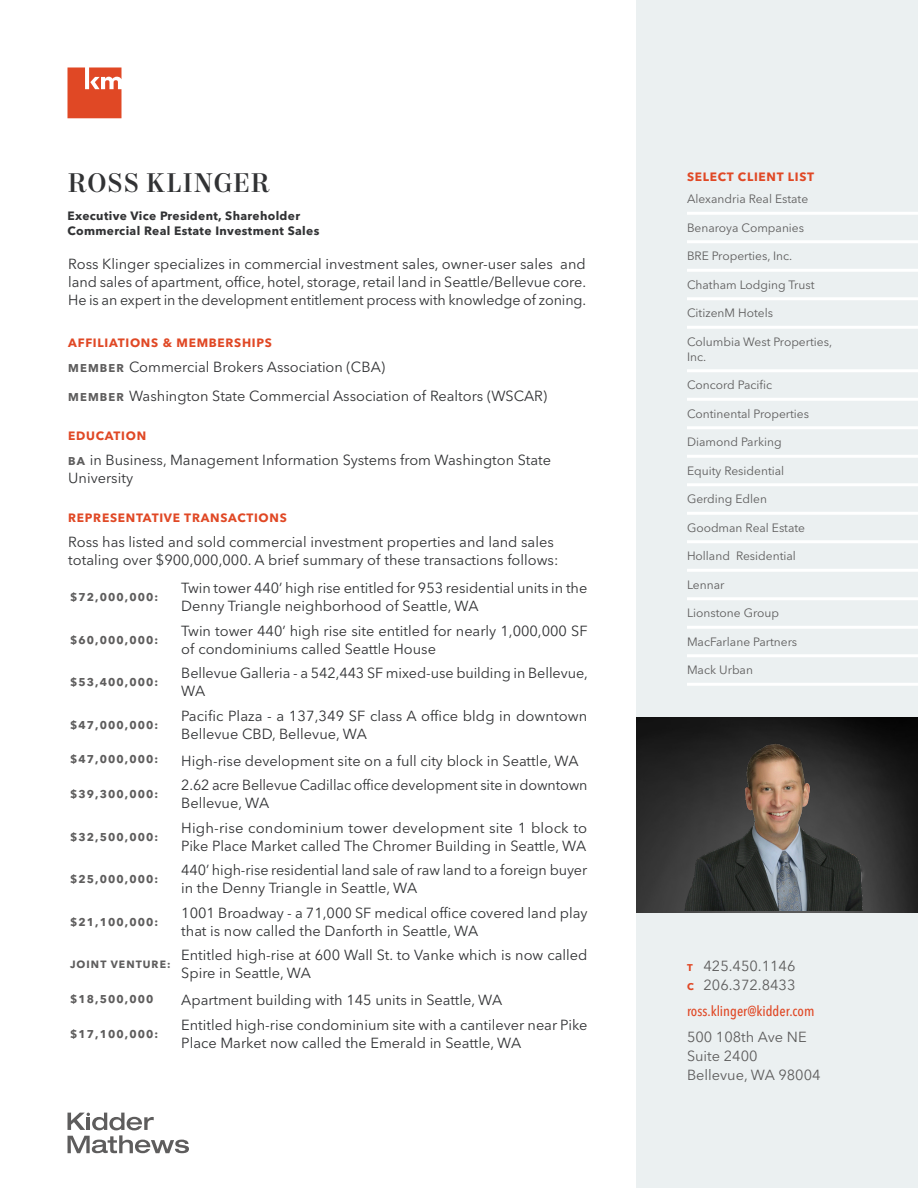
<style>
.page{position:relative;width:918px;height:1188px;background:#fff}
.page>*{position:absolute;margin:0;border:0;box-sizing:border-box;transform-origin:0 0}
.Resume_-_All_Caps_He{font:500 27px "Mort Modern 09";letter-spacing:.02em;color:#313234}
.Body_Copy_-_Charcoal{font:14.55px/18px "Avenir Next LT Pro";color:#313234}
.Proposal_-_Bullets{font:14.55px/18px "Avenir Next LT Pro";color:#313234}
.Resume_-_Contact_Inf{font:14.55px/19px "Avenir Next LT Pro";color:#5e5d5d}
.Resume_-_Contact_Inf-2{font:500 condensed 14.25px "Avenir Next LT Pro";color:#e04825}
.Lists_-_White_Underl{font:12px/15px "Avenir Next LT Pro";color:#5e5d5d}
.Subhead_-_Level_1{font:700 12px "Avenir Next LT Pro";letter-spacing:.06em;color:#e04825}
.Subhead_-_Level_2{font:700 12px/15px "Avenir Next LT Pro";letter-spacing:.03em;color:#313234}
.Body_Copy_-_Charcoal-2{font:700 11.25px "Avenir Next LT Pro";letter-spacing:.1em;color:#5e5d5d}
.Body_Copy_-_Charcoal-3{font:700 10.5px "Avenir Next LT Pro";letter-spacing:.1em;color:#5e5d5d}
.s1{font-weight:700;font-size:11.25px;color:#5e5d5d}
.s2{font-weight:700;font-size:9.75px;color:#e04825}
</style>
<div class="page">
<div style="left:636px;top:0;width:282px;height:1188px;background:#ebf0f1"></div>
<img style="left:636px;top:718px;width:282px;height:195px">
<hr style="left:687px;top:212px;width:231px;height:3px;background:#fff">
<hr style="left:687px;top:240px;width:231px;height:3px;background:#fff">
<hr style="left:687px;top:269px;width:231px;height:3px;background:#fff">
<hr style="left:687px;top:297px;width:231px;height:3px;background:#fff">
<hr style="left:687px;top:326px;width:231px;height:3px;background:#fff">
<hr style="left:687px;top:369px;width:231px;height:3px;background:#fff">
<hr style="left:687px;top:398px;width:231px;height:3px;background:#fff">
<hr style="left:687px;top:426px;width:231px;height:3px;background:#fff">
<hr style="left:687px;top:455px;width:231px;height:3px;background:#fff">
<hr style="left:687px;top:483px;width:231px;height:3px;background:#fff">
<hr style="left:687px;top:512px;width:231px;height:3px;background:#fff">
<hr style="left:687px;top:540px;width:231px;height:3px;background:#fff">
<hr style="left:687px;top:569px;width:231px;height:3px;background:#fff">
<hr style="left:687px;top:597px;width:231px;height:3px;background:#fff">
<hr style="left:687px;top:626px;width:231px;height:3px;background:#fff">
<hr style="left:687px;top:654px;width:231px;height:3px;background:#fff">
<hr style="left:687px;top:683px;width:231px;height:3px;background:#fff">
<img style="left:663px;top:732px;width:224px;height:178px">
<svg style="left:67px;top:67px;width:54px;height:51px;background:#e45f41"></svg>
<svg style="left:68px;top:1113px;width:121px;height:40px"></svg>
<p class="Resume_-_All_Caps_He" style="left:68px;top:165px;width:203px">ROSS KLINGER</p>
<p class="Subhead_-_Level_2" style="left:68px;top:208px;width:253px">Executive Vice President, Shareholder<br>Commercial Real Estate Investment Sales</p>
<p class="Body_Copy_-_Charcoal" style="left:68px;top:255px;width:519px;text-align:justify">Ross Klinger specializes in commercial investment sales, owner-user sales and land sales of apartment, office, hotel, storage, retail land in Seattle/Bellevue core.<br>He is an expert in the development entitlement process with knowledge of zoning.</p>
<p class="Subhead_-_Level_1" style="left:68px;top:336px;width:205px">AFFILIATIONS &amp; MEMBERSHIPS</p>
<p class="Proposal_-_Bullets" style="left:68px;top:358px;width:319px"><span class="s1">MEMBER</span> Commercial Brokers Association (CBA)</p>
<p class="Proposal_-_Bullets" style="left:68px;top:387px;width:481px"><span class="s1">MEMBER</span> Washington State Commercial Association of Realtors (WSCAR)</p>
<p class="Subhead_-_Level_1" style="left:68px;top:428px;width:79px">EDUCATION</p>
<p class="Proposal_-_Bullets" style="left:68px;top:451px;width:484px"><span class="s1">BA</span> in Business, Management Information Systems from Washington State<br>University</p>
<p class="Subhead_-_Level_1" style="left:68px;top:510px;width:220px">REPRESENTATIVE TRANSACTIONS</p>
<p class="Proposal_-_Bullets" style="left:68px;top:533px;width:492px">Ross has listed and sold commercial investment properties and land sales totaling over $900,000,000. A brief summary of these transactions follows:</p>
<p class="Body_Copy_-_Charcoal-2" style="left:70px;top:590px;width:90px">$72,000,000:</p>
<p class="Body_Copy_-_Charcoal" style="left:181px;top:579px;width:408px">Twin tower 440’ high rise entitled for 953 residential units in the<br>Denny Triangle neighborhood of Seattle, WA</p>
<p class="Body_Copy_-_Charcoal-2" style="left:70px;top:633px;width:90px">$60,000,000:</p>
<p class="Body_Copy_-_Charcoal" style="left:181px;top:622px;width:408px">Twin tower 440’ high rise site entitled for nearly 1,000,000 SF of condominiums called Seattle House</p>
<p class="Body_Copy_-_Charcoal-2" style="left:70px;top:675px;width:90px">$53,400,000:</p>
<p class="Body_Copy_-_Charcoal" style="left:181px;top:664px;width:408px">Bellevue Galleria - a 542,443 SF mixed-use building in Bellevue,<br>WA</p>
<p class="Body_Copy_-_Charcoal-2" style="left:70px;top:718px;width:90px">$47,000,000:</p>
<p class="Body_Copy_-_Charcoal" style="left:181px;top:707px;width:408px">Pacific Plaza - a 137,349 SF class A office bldg in downtown<br>Bellevue CBD, Bellevue, WA</p>
<p class="Body_Copy_-_Charcoal-2" style="left:70px;top:752px;width:90px">$47,000,000:</p>
<p class="Body_Copy_-_Charcoal" style="left:181px;top:752px;width:399px">High-rise development site on a full city block in Seattle, WA</p>
<p class="Body_Copy_-_Charcoal-2" style="left:70px;top:787px;width:90px">$39,300,000:</p>
<p class="Body_Copy_-_Charcoal" style="left:181px;top:776px;width:408px">2.62 acre Bellevue Cadillac office development site in downtown<br>Bellevue, WA</p>
<p class="Body_Copy_-_Charcoal-2" style="left:70px;top:830px;width:90px">$32,500,000:</p>
<p class="Body_Copy_-_Charcoal" style="left:181px;top:819px;width:408px">High-rise condominium tower development site 1 block to<br>Pike Place Market called The Chromer Building in Seattle, WA</p>
<p class="Body_Copy_-_Charcoal-2" style="left:70px;top:872px;width:90px">$25,000,000:</p>
<p class="Body_Copy_-_Charcoal" style="left:181px;top:861px;width:407px">440’ high-rise residential land sale of raw land to a foreign buyer in the Denny Triangle in Seattle, WA</p>
<p class="Body_Copy_-_Charcoal-2" style="left:70px;top:915px;width:90px">$21,100,000:</p>
<p class="Body_Copy_-_Charcoal" style="left:181px;top:904px;width:408px">1001 Broadway - a 71,000 SF medical office covered land play that is now called the Danforth in Seattle, WA</p>
<p class="Body_Copy_-_Charcoal-3" style="left:70px;top:958px;width:102px">JOINT VENTURE:</p>
<p class="Body_Copy_-_Charcoal" style="left:181px;top:946px;width:408px">Entitled high-rise at 600 Wall St. to Vanke which is now called<br>Spire in Seattle, WA</p>
<p class="Body_Copy_-_Charcoal-2" style="left:70px;top:992px;width:85px">$18,500,000</p>
<p class="Body_Copy_-_Charcoal" style="left:181px;top:991px;width:323px">Apartment building with 145 units in Seattle, WA</p>
<p class="Body_Copy_-_Charcoal-2" style="left:70px;top:1027px;width:90px">$17,100,000:</p>
<p class="Body_Copy_-_Charcoal" style="left:181px;top:1016px;width:408px">Entitled high-rise condominium site with a cantilever near Pike<br>Place Market now called the Emerald in Seattle, WA</p>
<p class="Subhead_-_Level_1" style="left:687px;top:170px;width:129px">SELECT CLIENT LIST</p>
<p class="Lists_-_White_Underl" style="left:687px;top:191px;width:123px">Alexandria Real Estate</p>
<p class="Lists_-_White_Underl" style="left:687px;top:220px;width:119px">Benaroya Companies</p>
<p class="Lists_-_White_Underl" style="left:687px;top:248px;width:107px">BRE Properties, Inc.</p>
<p class="Lists_-_White_Underl" style="left:687px;top:277px;width:129px">Chatham Lodging Trust</p>
<p class="Lists_-_White_Underl" style="left:687px;top:305px;width:88px">CitizenM Hotels</p>
<p class="Lists_-_White_Underl" style="left:687px;top:334px;width:147px">Columbia West Properties,<br>Inc.</p>
<p class="Lists_-_White_Underl" style="left:687px;top:377px;width:87px">Concord Pacific</p>
<p class="Lists_-_White_Underl" style="left:687px;top:406px;width:124px">Continental Properties</p>
<p class="Lists_-_White_Underl" style="left:687px;top:434px;width:96px">Diamond Parking</p>
<p class="Lists_-_White_Underl" style="left:687px;top:463px;width:99px">Equity Residential</p>
<p class="Lists_-_White_Underl" style="left:687px;top:491px;width:82px">Gerding Edlen</p>
<p class="Lists_-_White_Underl" style="left:687px;top:520px;width:120px">Goodman Real Estate</p>
<p class="Lists_-_White_Underl" style="left:687px;top:548px;width:110px">Holland Residential</p>
<p class="Lists_-_White_Underl" style="left:687px;top:577px;width:39px">Lennar</p>
<p class="Lists_-_White_Underl" style="left:687px;top:605px;width:94px">Lionstone Group</p>
<p class="Lists_-_White_Underl" style="left:687px;top:634px;width:112px">MacFarlane Partners</p>
<p class="Lists_-_White_Underl" style="left:687px;top:662px;width:68px">Mack Urban</p>
<p class="Resume_-_Contact_Inf" style="left:687px;top:955px;width:110px;line-height:19.8px"><span class="s2">T</span> 425.450.1146<br><span class="s2">C</span> 206.372.8433</p>
<p class="Resume_-_Contact_Inf-2" style="left:687px;top:1002px;width:129px">ross.klinger@kidder.com</p>
<p class="Resume_-_Contact_Inf" style="left:687px;top:1027px;width:135px">500 108th Ave NE<br>Suite 2400<br>Bellevue, WA 98004</p>
</div>
